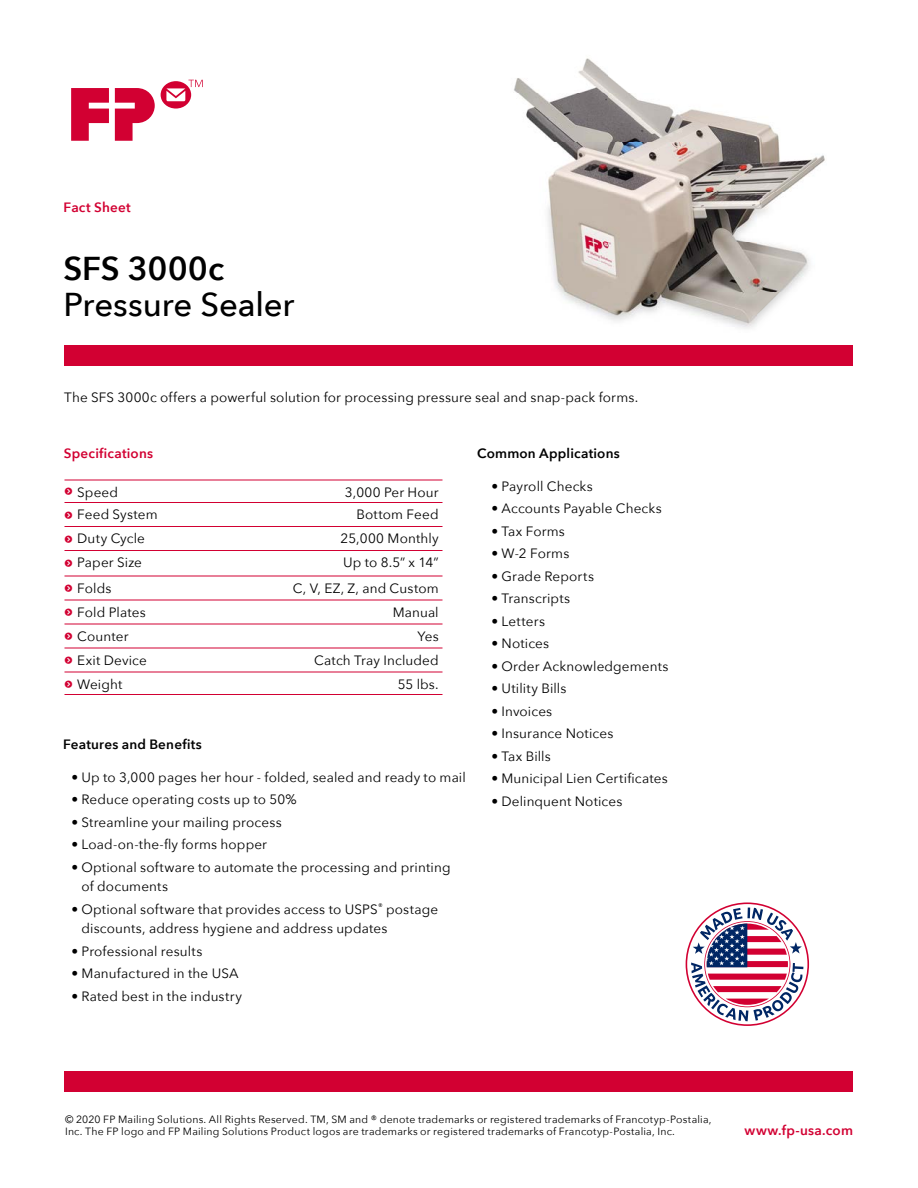
<style>
.page{position:relative;width:918px;height:1188px;background:#fff}
.page>*{position:absolute;margin:0;border:0;box-sizing:border-box;transform-origin:0 0}
.t1{font:500 33px "Avenir Next";letter-spacing:-.005em;color:#000}
.t2{font:600 33px "Avenir Next";color:#000}
.t3{font:13.5px/19.5px "Avenir Next";letter-spacing:.01em;color:#000}
.t4{font:600 13.5px "Avenir Next";letter-spacing:.015em;color:#d20032}
.t5{font:600 13.5px "Avenir Next";letter-spacing:.015em;color:#000}
.t6{font:10.5px/12.6px "Avenir Next";letter-spacing:.02em;color:#000}
</style>
<div class="page">
<div style="left:64px;top:345px;width:790px;height:21px;background:#d20032"></div>
<div style="left:64px;top:1071px;width:790px;height:21px;background:#d20032"></div>
<hr style="left:64px;top:480px;width:378px;height:1px;background:#d20032">
<hr style="left:64px;top:502px;width:378px;height:1px;background:#d20032">
<hr style="left:64px;top:526px;width:378px;height:1px;background:#d20032">
<hr style="left:64px;top:550px;width:378px;height:1px;background:#d20032">
<hr style="left:64px;top:576px;width:378px;height:1px;background:#d20032">
<hr style="left:64px;top:600px;width:378px;height:1px;background:#d20032">
<hr style="left:64px;top:624px;width:378px;height:1px;background:#d20032">
<hr style="left:64px;top:648px;width:378px;height:1px;background:#d20032">
<hr style="left:64px;top:672px;width:378px;height:1px;background:#d20032">
<hr style="left:64px;top:694px;width:378px;height:1px;background:#d20032">
<img style="left:514px;top:58px;width:311px;height:271px">
<svg style="left:686px;top:902px;width:123px;height:124px"></svg>
<svg style="left:71px;top:88px;width:38px;height:53px"></svg>
<svg style="left:115px;top:88px;width:40px;height:53px"></svg>
<svg style="left:161px;top:80px;width:42px;height:29px"></svg>
<p class="t4" style="left:64px;top:196px;width:69px">Fact Sheet</p>
<h1 class="t2" style="left:63px;top:240px;width:162px">SFS 3000c</h1>
<h1 class="t1" style="left:63px;top:276px;width:233px">Pressure Sealer</h1>
<p class="t3" style="left:64px;top:387px;width:576px">The SFS 3000c offers a powerful solution for processing pressure seal and snap-pack forms.</p>
<p class="t4" style="left:64px;top:442px;width:91px">Specifications</p>
<p class="t3" style="left:77px;top:482px;width:42px">Speed</p>
<p class="t3" style="left:345px;top:482px;width:95px">3,000 Per Hour</p>
<p class="t3" style="left:77px;top:504px;width:82px">Feed System</p>
<p class="t3" style="left:356px;top:504px;width:84px">Bottom Feed</p>
<p class="t3" style="left:77px;top:528px;width:69px">Duty Cycle</p>
<p class="t3" style="left:341px;top:528px;width:100px">25,000 Monthly</p>
<p class="t3" style="left:77px;top:552px;width:66px">Paper Size</p>
<p class="t3" style="left:343px;top:552px;width:97px">Up to 8.5” x 14”</p>
<p class="t3" style="left:77px;top:578px;width:36px">Folds</p>
<p class="t3" style="left:293px;top:578px;width:147px">C, V, EZ, Z, and Custom</p>
<p class="t3" style="left:77px;top:602px;width:70px">Fold Plates</p>
<p class="t3" style="left:393px;top:602px;width:47px">Manual</p>
<p class="t3" style="left:77px;top:626px;width:53px">Counter</p>
<p class="t3" style="left:418px;top:626px;width:23px">Yes</p>
<p class="t3" style="left:77px;top:650px;width:71px">Exit Device</p>
<p class="t3" style="left:314px;top:650px;width:126px">Catch Tray Included</p>
<p class="t3" style="left:77px;top:674px;width:47px">Weight</p>
<p class="t3" style="left:398px;top:674px;width:42px">55 lbs.</p>
<p class="t5" style="left:63px;top:732px;width:140px">Features and Benefits</p>
<p class="t3" style="left:71px;top:767px;width:396px">• Up to 3,000 pages her hour - folded, sealed and ready to mail</p>
<p class="t3" style="left:71px;top:789px;width:227px">• Reduce operating costs up to 50%</p>
<p class="t3" style="left:71px;top:812px;width:212px">• Streamline your mailing process</p>
<p class="t3" style="left:71px;top:834px;width:197px">• Load-on-the-fly forms hopper</p>
<p class="t3" style="left:82px;top:857px;width:371px;text-indent:-10px">• Optional software to automate the processing and printing of documents</p>
<p class="t3" style="left:82px;top:899px;width:358px;text-indent:-10px">• Optional software that provides access to USPS<sup>®</sup> postage discounts, address hygiene and address updates</p>
<p class="t3" style="left:71px;top:941px;width:133px">• Professional results</p>
<p class="t3" style="left:71px;top:963px;width:169px">• Manufactured in the USA</p>
<p class="t3" style="left:71px;top:986px;width:172px">• Rated best in the industry</p>
<p class="t5" style="left:477px;top:441px;width:144px">Common Applications</p>
<p class="t3" style="left:491px;top:476px;width:103px">• Payroll Checks</p>
<p class="t3" style="left:491px;top:498px;width:172px">• Accounts Payable Checks</p>
<p class="t3" style="left:491px;top:521px;width:75px">• Tax Forms</p>
<p class="t3" style="left:491px;top:543px;width:79px">• W-2 Forms</p>
<p class="t3" style="left:491px;top:566px;width:104px">• Grade Reports</p>
<p class="t3" style="left:491px;top:588px;width:80px">• Transcripts</p>
<p class="t3" style="left:491px;top:611px;width:55px">• Letters</p>
<p class="t3" style="left:491px;top:633px;width:59px">• Notices</p>
<p class="t3" style="left:491px;top:656px;width:179px">• Order Acknowledgements</p>
<p class="t3" style="left:491px;top:678px;width:77px">• Utility Bills</p>
<p class="t3" style="left:491px;top:701px;width:62px">• Invoices</p>
<p class="t3" style="left:491px;top:723px;width:123px">• Insurance Notices</p>
<p class="t3" style="left:491px;top:746px;width:61px">• Tax Bills</p>
<p class="t3" style="left:491px;top:768px;width:178px">• Municipal Lien Certificates</p>
<p class="t3" style="left:491px;top:791px;width:133px">• Delinquent Notices</p>
<p class="t6" style="left:65px;top:1112px;width:648px">© 2020 FP Mailing Solutions. All Rights Reserved. TM, SM and ® denote trademarks or registered trademarks of Francotyp-Postalia,<br>Inc. The FP logo and FP Mailing Solutions Product logos are trademarks or registered trademarks of Francotyp-Postalia, Inc.</p>
<p class="t4" style="left:745px;top:1119px;width:110px">www.fp-usa.com</p>
</div>
